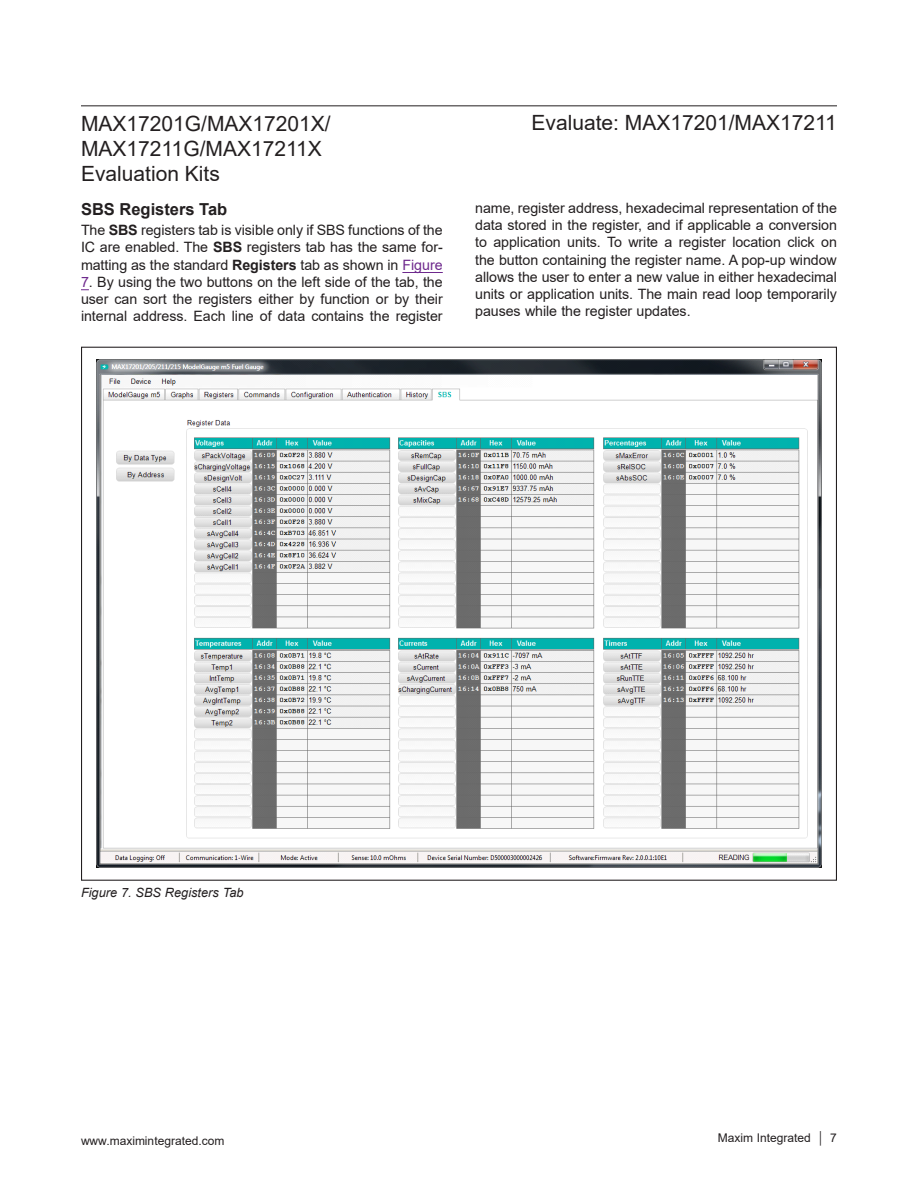
<style>
.page{position:relative;width:918px;height:1188px;background:#fff}
.page>*{position:absolute;margin:0;border:0;box-sizing:border-box;transform-origin:0 0}
.t1{font:21px/25.2px "Arial";color:#231f20}
.t2{font:700 16.5px "Arial";color:#231f20}
.t3{font:14.25px/17.2px "Arial";letter-spacing:-.005em;color:#231f20;text-align:justify}
.t4{font:italic 12.75px "Arial";color:#231f20}
.t5{font:12px "Arial";color:#231f20}
.s1{font-weight:700}
.s2{color:#6e298d}
</style>
<div class="page">
<hr style="left:81px;top:105px;width:756px;height:1px;background:#231f20">
<hr style="left:402px;top:272px;width:41px;height:1px;background:#6e298d">
<img style="left:97px;top:360px;width:724px;height:507px">
<h1 class="t1" style="left:81px;top:110px;width:251px">MAX17201G/MAX17201X/</h1>
<h1 class="t1" style="left:532px;top:109px;width:307px">Evaluate: MAX17201/MAX17211</h1>
<h1 class="t1" style="left:81px;top:136px;width:242px">MAX17211G/MAX17211X<br>Evaluation Kits</h1>
<p class="t2" style="left:81px;top:197px;width:148px">SBS Registers Tab</p>
<p class="t3" style="left:81px;top:221px;width:363px">The <span class="s1">SBS</span> registers tab is visible only if SBS functions of the IC are enabled. The <span class="s1">SBS</span> registers tab has the same for&shy;matting as the standard <span class="s1">Registers</span> tab as shown in <span class="s2">Figure</span></p>
<p class="t3" style="left:81px;top:273px;width:363px"><span class="s2">7</span>. By using the two buttons on the left side of the tab, the user can sort the registers either by function or by their internal address. Each line of data contains the register</p>
<p class="t3" style="left:475px;top:199px;width:363px">name, register address, hexadecimal representation of the data stored in the register, and if applicable a conversion to application units. To write a register location click on the button containing the register name. A pop-up window allows the user to enter a new value in either hexadecimal units or application units. The main read loop temporarily pauses while the register updates.</p>
<p class="t4" style="left:81px;top:884px;width:164px">Figure 7. SBS Registers Tab</p>
<p class="t5" style="left:81px;top:1132px;width:145px">www.maximintegrated.com</p>
<p class="t5" style="left:718px;top:1129px;width:121px">Maxim Integrated │ 7</p>
</div>
